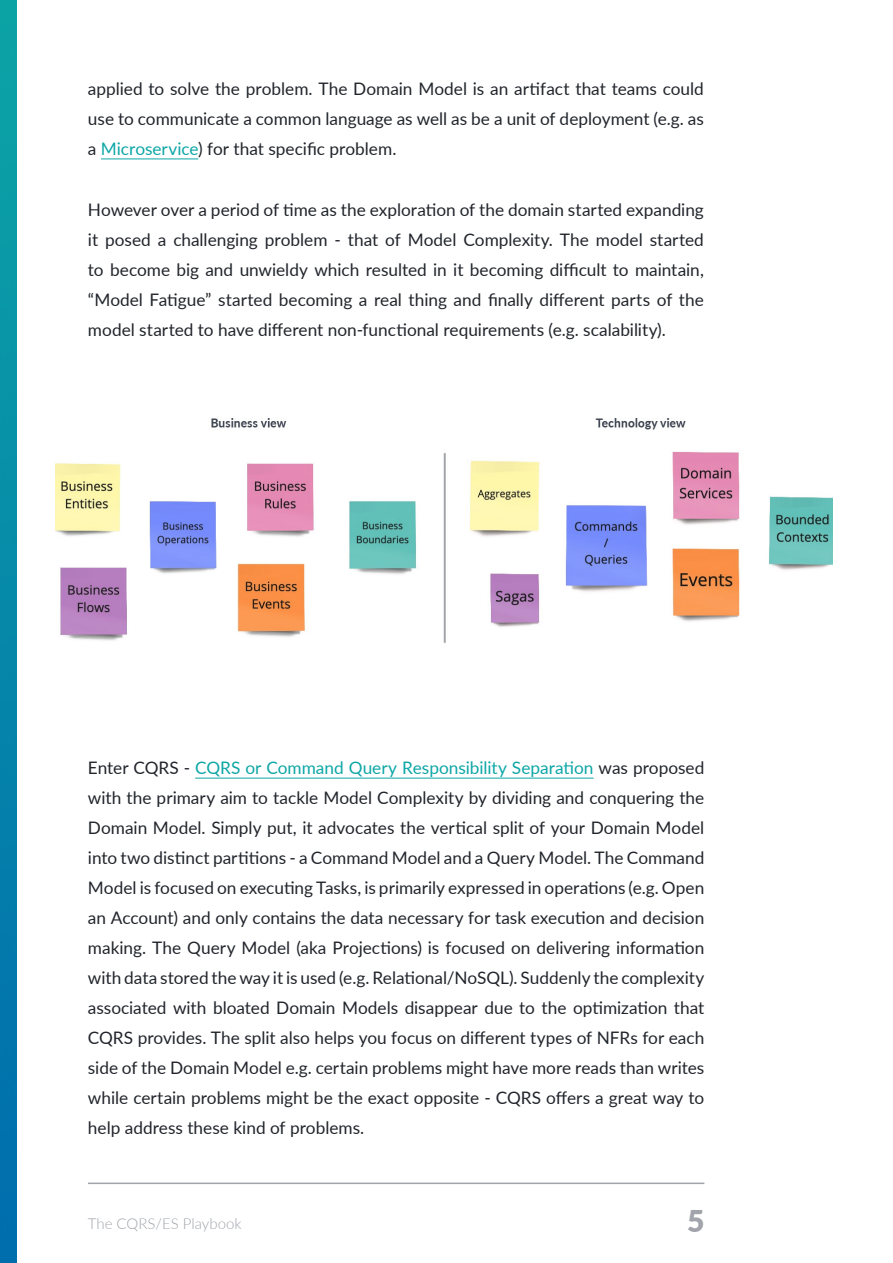
<style>
.page{position:relative;width:893px;height:1263px;background:#fff}
.page>*{position:absolute;margin:0;border:0;box-sizing:border-box;transform-origin:0 0}
.t1{font:900 30px "Lato";color:#a1a4aa}
.t2{font:17.25px/30px "Lato";color:#21252b;text-align:justify}
.t3{font:300 15px "Lato";color:#a1a4aa}
.s1{color:#0da6a6}
</style>
<div class="page">
<hr style="left:88px;top:1182px;width:616px;height:2px;background:#a1a4aa">
<img style="left:0;top:0;width:17px;height:1263px">
<hr style="left:101px;top:159px;width:97px;height:1px;background:#0da6a6">
<hr style="left:195px;top:778px;width:399px;height:1px;background:#0da6a6">
<img style="left:56px;top:418px;width:777px;height:225px">
<p class="t2" style="left:88px;top:73px;width:617px">applied to solve the problem. The Domain Model is an artifact that teams could use to communicate a common language as well as be a unit of deployment (e.g. as a <span class="s1">Microservice</span>) for that specific problem.</p>
<p class="t2" style="left:88px;top:194px;width:617px">However over a period of time as the exploration of the domain started expanding it posed a challenging problem - that of Model Complexity. The model started to become big and unwieldy which resulted in it becoming difficult to maintain, “Model Fatigue” started becoming a real thing and finally different parts of the model started to have different non-functional requirements (e.g. scalability).</p>
<p class="t2" style="left:88px;top:752px;width:618px">Enter CQRS - <span class="s1">CQRS or Command Query Responsibility Separation</span> was proposed with the primary aim to tackle Model Complexity by dividing and conquering the Domain Model. Simply put, it advocates the vertical split of your Domain Model into two distinct partitions - a Command Model and a Query Model. The Command Model is focused on executing Tasks, is primarily expressed in operations (e.g. Open an Account) and only contains the data necessary for task execution and decision making. The Query Model (aka Projections) is focused on delivering information with data stored the way it is used (e.g. Relational/NoSQL). Suddenly the complexity associated with bloated Domain Models disappear due to the optimization that CQRS provides. The split also helps you focus on different types of NFRs for each side of the Domain Model e.g. certain problems might have more reads than writes while certain problems might be the exact opposite - CQRS offers a great way to help address these kind of problems.</p>
<p class="t3" style="left:88px;top:1213px;width:155px">The CQRS/ES Playbook</p>
<h1 class="t1" style="left:687px;top:1198px;width:19px">5</h1>
</div>
